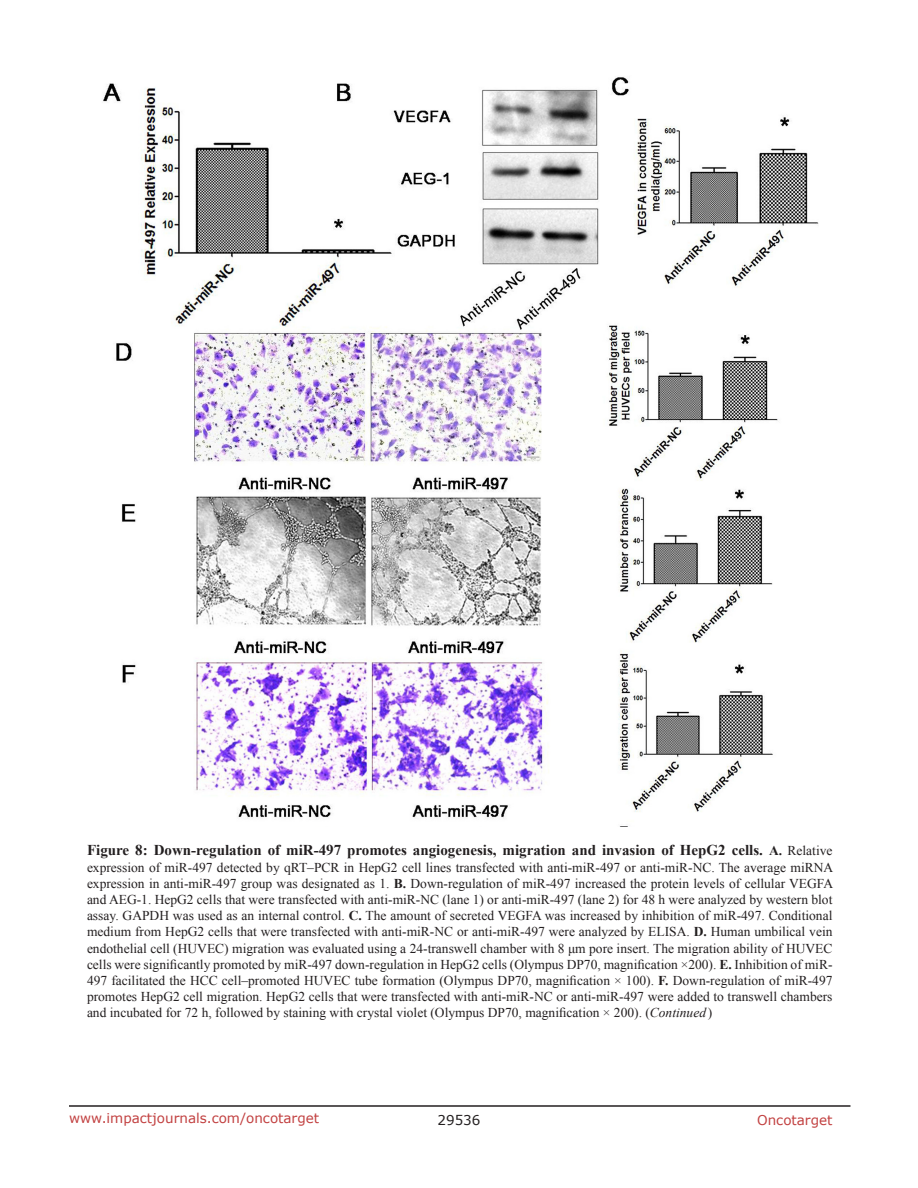
<style>
.page{position:relative;width:918px;height:1188px;background:#fff}
.page>*{position:absolute;margin:0;border:0;box-sizing:border-box;transform-origin:0 0}
.FigureText{font:700 15px "Times New Roman";color:#231f20}
.FigureText-2{font:13.5px/16.2px "Times New Roman";color:#231f20;text-align:justify}
.t1{font:13.5px "Verdana";color:#c24141}
.t2{font:13.5px "Verdana";color:#231f20}
.s1{font-size:13.5px}
.s2{font-weight:400;font-size:13.5px}
.s3{font-weight:700}
.s4{font-style:italic}
</style>
<div class="page">
<hr style="left:69px;top:1105px;width:781px;height:2px;background:#231f20">
<img style="left:103px;top:77px;width:715px;height:742px">
<p class="FigureText" style="left:87px;top:840px;width:747px">Figure 8: Down-regulation of miR-497 promotes angiogenesis, migration and invasion of HepG2 cells. <span class="s1">A.</span> <span class="s2">Relative</span></p>
<p class="FigureText-2" style="left:87px;top:859px;width:748px">expression of miR-497 detected by qRT–PCR in HepG2 cell lines transfected with anti-miR-497 or anti-miR-NC. The average miRNA expression in anti-miR-497 group was designated as 1. <span class="s3">B.</span> Down-regulation of miR-497 increased the protein levels of cellular VEGFA and AEG-1. HepG2 cells that were transfected with anti-miR-NC (lane 1) or anti-miR-497 (lane 2) for 48 h were analyzed by western blot assay. GAPDH was used as an internal control. <span class="s3">C.</span> The amount of secreted VEGFA was increased by inhibition of miR-497. Conditional medium from HepG2 cells that were transfected with anti-miR-NC or anti-miR-497 were analyzed by ELISA. <span class="s3">D.</span> Human umbilical vein endothelial cell (HUVEC) migration was evaluated using a 24-transwell chamber with 8 μm pore insert. The migration ability of HUVEC cells were significantly promoted by miR-497 down-regulation in HepG2 cells (Olympus DP70, magnification ×200). <span class="s3">E.</span> Inhibition of miR-497 facilitated the HCC cell–promoted HUVEC tube formation (Olympus DP70, magnification × 100). <span class="s3">F.</span> Down-regulation of miR-497 promotes HepG2 cell migration. HepG2 cells that were transfected with anti-miR-NC or anti-miR-497 were added to transwell chambers and incubated for 72 h, followed by staining with crystal violet (Olympus DP70, magnification × 200). (<span class="s4">Continued</span>)</p>
<p class="t1" style="left:69px;top:1109px;width:252px">www.impactjournals.com/oncotarget</p>
<p class="t2" style="left:438px;top:1111px;width:44px">29536</p>
<p class="t1" style="left:757px;top:1111px;width:77px">Oncotarget</p>
</div>
